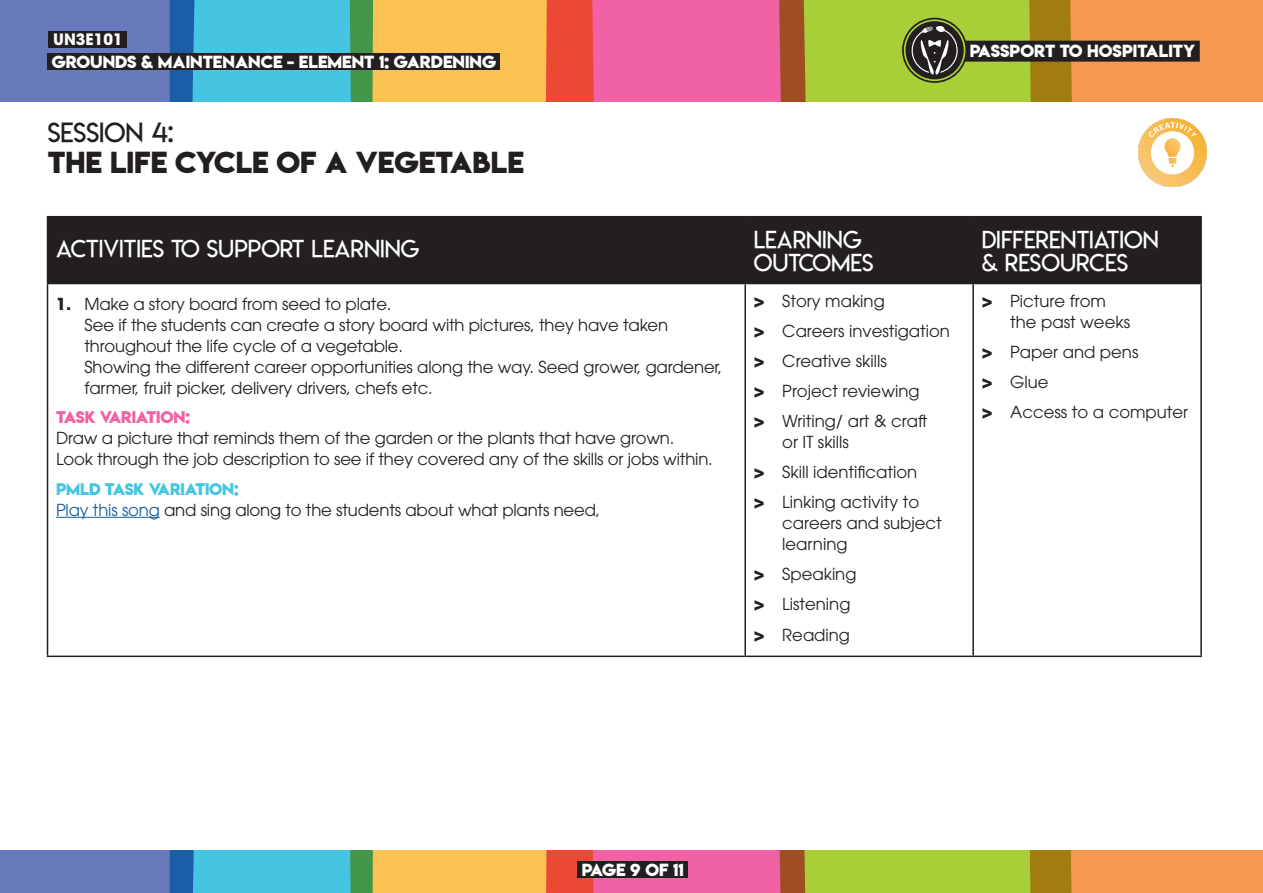
<style>
.page{position:relative;width:1263px;height:893px;background:#fff}
.page>*{position:absolute;margin:0;border:0;box-sizing:border-box;transform-origin:0 0}
.t1{font:27px/30px "Lemon Milkbold";color:#231f20}
.t2{font:24px/22.5px "Lemon Milklight";color:#fff}
.t3{font:16.5px/21px "ITC Avant Garde Pro";letter-spacing:-.01em;color:#231f20}
.t4{font:15.6px "Lemon Milkbold";color:#fff}
.t5{font:700 15.6px "ITC Avant Garde Pro";color:#fff}
.t6{font:15px "Lemon Milkbold";letter-spacing:-.01em;color:#45c5e2}
.t7{font:15px "Lemon Milkbold";letter-spacing:-.01em;color:#f061a5}
.s1{font-family:"Lemon Milklight"}
.s2{font-weight:700}
.s3{color:#175d9e}
.s4{font-weight:700;font-size:18px}
</style>
<div class="page">
<div style="left:48px;top:217px;width:1152px;height:66px;background:#231f20"></div>
<hr style="left:47px;top:216px;width:698px;height:1px;background:#231f20">
<hr style="left:47px;top:217px;width:1px;height:66px;background:#231f20">
<hr style="left:745px;top:216px;width:228px;height:1px;background:#231f20">
<hr style="left:744px;top:217px;width:2px;height:66px;background:#231f20">
<hr style="left:973px;top:216px;width:229px;height:1px;background:#231f20">
<hr style="left:972px;top:217px;width:2px;height:66px;background:#231f20">
<hr style="left:1200px;top:217px;width:2px;height:66px;background:#231f20">
<hr style="left:47px;top:283px;width:698px;height:1px;background:#231f20">
<hr style="left:47px;top:284px;width:1px;height:372px;background:#231f20">
<hr style="left:745px;top:283px;width:228px;height:1px;background:#231f20">
<hr style="left:744px;top:284px;width:2px;height:372px;background:#231f20">
<hr style="left:973px;top:283px;width:229px;height:1px;background:#231f20">
<hr style="left:972px;top:284px;width:2px;height:372px;background:#231f20">
<hr style="left:1200px;top:284px;width:2px;height:372px;background:#231f20">
<hr style="left:47px;top:656px;width:698px;height:1px;background:#231f20">
<hr style="left:745px;top:656px;width:228px;height:1px;background:#231f20">
<hr style="left:973px;top:656px;width:229px;height:1px;background:#231f20">
<hr style="left:56px;top:517px;width:104px;height:1px;background:#175d9e">
<img style="left:1138px;top:119px;width:68px;height:67px">
<svg style="left:0;top:851px;width:1263px;height:42px;background:#af9c75"></svg>
<div style="left:578px;top:862px;width:110px;height:16px;background:#231f20"></div>
<svg style="left:0;top:0;width:1263px;height:102px;background:#ad9171"></svg>
<div style="left:902px;top:18px;width:65px;height:65px;border:2px solid #231f20;border-radius:50%"></div>
<div style="left:48px;top:53px;width:452px;height:17px;background:#231f20"></div>
<div style="left:49px;top:31px;width:78px;height:17px;background:#231f20"></div>
<p class="t5" style="left:53px;top:29px;width:71px">UN3E101</p>
<p class="t4" style="left:52px;top:50px;width:446px">GROUNDS &amp; MAINTENANCE - ELEMENT 1: GARDENING</p>
<h2 class="t1" style="left:48px;top:117px;width:477px"><span class="s1">SESSION 4:<br></span>THE LIFE CYCLE OF A VEGETABLE</h2>
<p class="t4" style="left:970px;top:40px;width:227px">PASSPORT TO HOSPITALITY</p>
<p class="t2" style="left:56px;top:237px;width:365px">ACTIVITIES TO SUPPORT LEARNING</p>
<p class="t2" style="left:754px;top:229px;width:121px">LEARNING<br>OUTCOMES</p>
<p class="t2" style="left:982px;top:229px;width:179px">DIFFERENTIATION &amp; RESOURCES</p>
<p class="t3" style="left:85px;top:293px;width:639px;text-indent:-28px"><span class="s2">1.</span> Make a story board from seed to plate.<br>See if the students can create a story board with pictures, they have taken throughout the life cycle of a vegetable.<br>Showing the different career opportunities along the way. Seed grower, gardener, farmer, fruit picker, delivery drivers, chefs etc.</p>
<p class="t7" style="left:56px;top:406px;width:135px">TASK VARIATION:</p>
<p class="t3" style="left:56px;top:427px;width:658px">Draw a picture that reminds them of the garden or the plants that have grown.<br>Look through the job description to see if they covered any of the skills or jobs within.</p>
<p class="t6" style="left:56px;top:478px;width:184px">PMLD TASK VARIATION:</p>
<p class="t3" style="left:56px;top:499px;width:546px"><span class="s3">Play this song</span> and sing along to the students about what plants need,</p>
<p class="t3" style="left:754px;top:290px;width:132px"><span class="s4">&gt;</span> Story making</p>
<p class="t3" style="left:754px;top:320px;width:198px"><span class="s4">&gt;</span> Careers investigation</p>
<p class="t3" style="left:754px;top:350px;width:135px"><span class="s4">&gt;</span> Creative skills</p>
<p class="t3" style="left:754px;top:380px;width:167px"><span class="s4">&gt;</span> Project reviewing</p>
<p class="t3" style="left:782px;top:410px;width:147px;text-indent:-29px"><span class="s4">&gt;</span> Writing/ art &amp; craft or IT skills</p>
<p class="t3" style="left:754px;top:461px;width:165px"><span class="s4">&gt;</span> Skill identification</p>
<p class="t3" style="left:782px;top:491px;width:161px;text-indent:-29px"><span class="s4">&gt;</span> Linking activity to careers and subject learning</p>
<p class="t3" style="left:754px;top:564px;width:104px"><span class="s4">&gt;</span> Speaking</p>
<p class="t3" style="left:754px;top:594px;width:98px"><span class="s4">&gt;</span> Listening</p>
<p class="t3" style="left:754px;top:624px;width:98px"><span class="s4">&gt;</span> Reading</p>
<p class="t3" style="left:1010px;top:290px;width:121px;text-indent:-28px"><span class="s4">&gt;</span> Picture from the past weeks</p>
<p class="t3" style="left:982px;top:341px;width:158px"><span class="s4">&gt;</span> Paper and pens</p>
<p class="t3" style="left:982px;top:371px;width:68px"><span class="s4">&gt;</span> Glue</p>
<p class="t3" style="left:982px;top:401px;width:208px"><span class="s4">&gt;</span> Access to a computer</p>
<p class="t4" style="left:582px;top:859px;width:104px">PAGE 9 OF 11</p>
</div>
